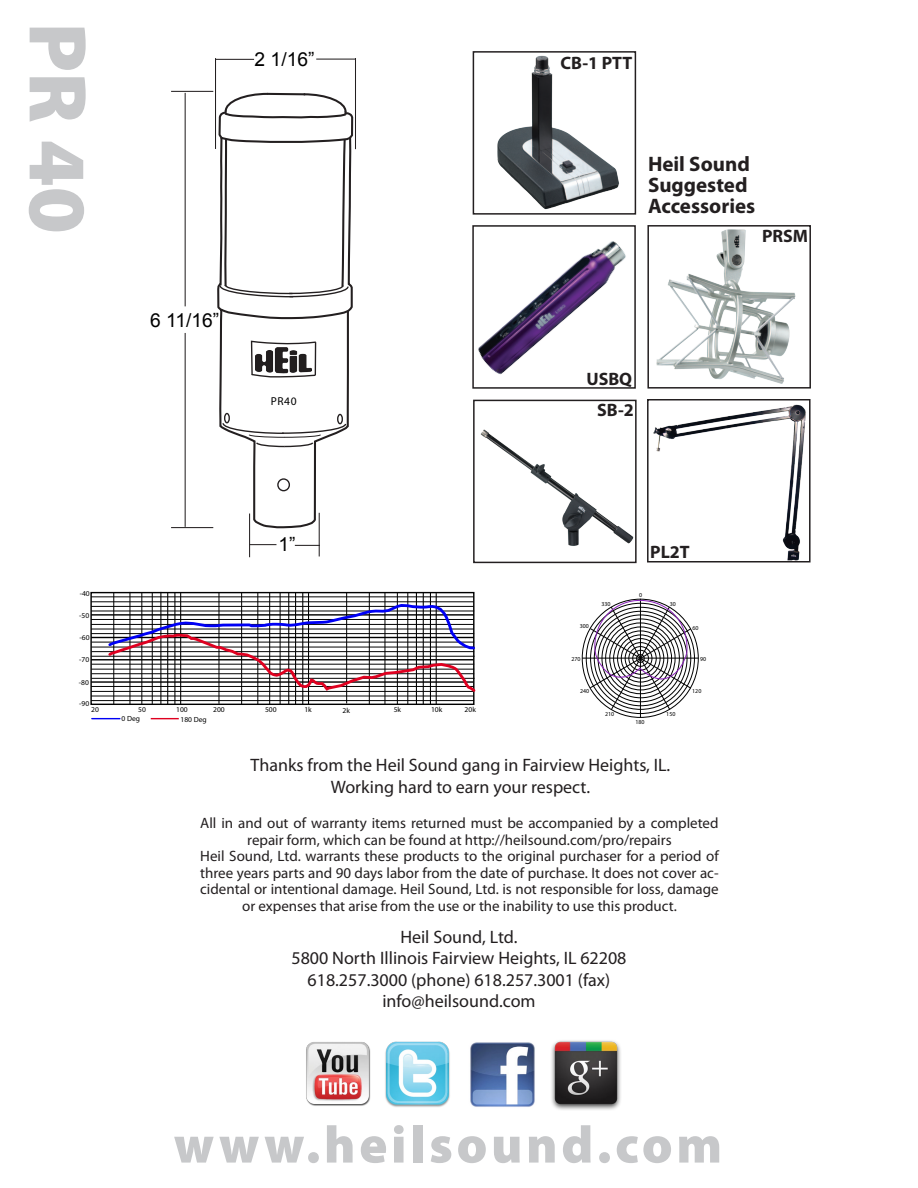
<style>
.page{position:relative;width:918px;height:1188px;background:#fff}
.page>*{position:absolute;margin:0;border:0;box-sizing:border-box;transform-origin:0 0}
.t1{font:900 82.5px "Myriad Pro";color:#c7c8ca}
.t2{font:900 52.5px "Myriad Pro";letter-spacing:.07em;color:#c7c8ca}
.t3{font:700 21px/21px "Myriad Pro";color:#231f20}
.t4{font:19.2px "Arial";color:#000}
.t5{font:18px "Myriad Pro";color:#231f20}
.t6{font:700 18px "Myriad Pro";color:#231f20}
.t7{font:15px/16.5px "Myriad Pro";color:#231f20;text-align:center}
.t8{font:11.55px "Myriad";color:#000}
.t9{font:7.35px "Myriad Pro";color:#000}
.t10{font:6px "Myriad Pro";color:#000}
</style>
<div class="page">
<hr style="left:640px;top:599px;width:1px;height:118px;background:#000">
<hr style="left:582px;top:658px;width:116px;height:1px;background:#000">
<svg style="left:589px;top:600px;width:103px;height:111px"></svg>
<div style="left:90px;top:592px;width:385px;height:113px;border:1px solid #000"></div>
<hr style="left:91px;top:614px;width:383px;height:2px;background:#000">
<hr style="left:91px;top:637px;width:383px;height:1px;background:#000">
<hr style="left:91px;top:659px;width:383px;height:1px;background:#000">
<hr style="left:91px;top:681px;width:382px;height:2px;background:#000">
<hr style="left:91px;top:596px;width:383px;height:1px;background:#000">
<hr style="left:91px;top:601px;width:383px;height:1px;background:#000">
<hr style="left:91px;top:606px;width:383px;height:1px;background:#000">
<hr style="left:91px;top:611px;width:383px;height:1px;background:#000">
<hr style="left:91px;top:619px;width:383px;height:1px;background:#000">
<hr style="left:91px;top:624px;width:383px;height:1px;background:#000">
<hr style="left:91px;top:629px;width:383px;height:1px;background:#000">
<hr style="left:91px;top:633px;width:383px;height:1px;background:#000">
<hr style="left:91px;top:642px;width:383px;height:1px;background:#000">
<hr style="left:91px;top:647px;width:383px;height:1px;background:#000">
<hr style="left:91px;top:651px;width:383px;height:1px;background:#000">
<hr style="left:91px;top:656px;width:384px;height:1px;background:#000">
<hr style="left:91px;top:664px;width:383px;height:1px;background:#000">
<hr style="left:91px;top:669px;width:383px;height:1px;background:#000">
<hr style="left:91px;top:673px;width:383px;height:1px;background:#000">
<hr style="left:91px;top:678px;width:384px;height:1px;background:#000">
<hr style="left:91px;top:686px;width:383px;height:1px;background:#000">
<hr style="left:91px;top:691px;width:383px;height:1px;background:#000">
<hr style="left:91px;top:696px;width:383px;height:1px;background:#000">
<hr style="left:91px;top:700px;width:383px;height:1px;background:#000">
<hr style="left:113px;top:592px;width:1px;height:112px;background:#000">
<hr style="left:130px;top:592px;width:1px;height:112px;background:#000">
<hr style="left:141px;top:592px;width:1px;height:112px;background:#000">
<hr style="left:152px;top:592px;width:1px;height:112px;background:#000">
<hr style="left:160px;top:592px;width:1px;height:112px;background:#000">
<hr style="left:167px;top:592px;width:1px;height:112px;background:#000">
<hr style="left:174px;top:592px;width:1px;height:112px;background:#000">
<hr style="left:180px;top:593px;width:1px;height:111px;background:#000">
<hr style="left:241px;top:593px;width:1px;height:111px;background:#000">
<hr style="left:257px;top:592px;width:1px;height:113px;background:#000">
<hr style="left:269px;top:593px;width:1px;height:111px;background:#000">
<hr style="left:280px;top:593px;width:1px;height:111px;background:#000">
<hr style="left:288px;top:592px;width:1px;height:112px;background:#000">
<hr style="left:295px;top:593px;width:1px;height:112px;background:#000">
<hr style="left:302px;top:593px;width:1px;height:111px;background:#000">
<hr style="left:308px;top:593px;width:1px;height:111px;background:#000">
<hr style="left:369px;top:593px;width:1px;height:111px;background:#000">
<hr style="left:385px;top:592px;width:1px;height:113px;background:#000">
<hr style="left:397px;top:593px;width:1px;height:111px;background:#000">
<hr style="left:407px;top:593px;width:1px;height:111px;background:#000">
<hr style="left:416px;top:592px;width:1px;height:112px;background:#000">
<hr style="left:423px;top:593px;width:1px;height:112px;background:#000">
<hr style="left:430px;top:593px;width:1px;height:111px;background:#000">
<hr style="left:436px;top:593px;width:1px;height:111px;background:#000">
<hr style="left:219px;top:592px;width:1px;height:112px;background:#000">
<hr style="left:346px;top:592px;width:1px;height:111px;background:#000">
<svg style="left:92px;top:718px;width:28px;height:1px"></svg>
<svg style="left:151px;top:718px;width:28px;height:1px"></svg>
<svg style="left:106px;top:603px;width:370px;height:91px"></svg>
<img style="left:497px;top:55px;width:122px;height:155px">
<div style="left:473px;top:51px;width:163px;height:164px;border:2px solid #231f20"></div>
<img style="left:478px;top:241px;width:148px;height:134px">
<div style="left:472px;top:225px;width:164px;height:164px;border:2px solid #231f20"></div>
<img style="left:480px;top:429px;width:154px;height:117px">
<div style="left:473px;top:400px;width:164px;height:163px;border:2px solid #231f20"></div>
<img style="left:653px;top:404px;width:153px;height:155px">
<div style="left:647px;top:399px;width:164px;height:163px;border:2px solid #231f20"></div>
<img style="left:656px;top:229px;width:140px;height:155px">
<div style="left:647px;top:225px;width:164px;height:164px;border:2px solid #231f20"></div>
<img style="left:385px;top:1041px;width:65px;height:66px">
<img style="left:306px;top:1042px;width:65px;height:64px">
<img style="left:551px;top:1040px;width:70px;height:70px">
<img style="left:470px;top:1042px;width:65px;height:65px">
<svg style="left:217px;top:298px;width:136px;height:232px"></svg>
<svg style="left:219px;top:307px;width:132px;height:13px"></svg>
<svg style="left:217px;top:92px;width:137px;height:206px"></svg>
<svg style="left:250px;top:340px;width:67px;height:38px"></svg>
<img style="left:255px;top:347px;width:56px;height:26px">
<svg style="left:222px;top:422px;width:125px;height:26px"></svg>
<div style="left:224px;top:413px;width:6px;height:10px;border:1px solid #231f20;border-radius:50%"></div>
<div style="left:337px;top:414px;width:6px;height:10px;border:1px solid #231f20;border-radius:50%"></div>
<div style="left:277px;top:478px;width:13px;height:13px;border:1px solid #231f20;border-radius:50%"></div>
<hr style="left:355px;top:58px;width:1px;height:91px;background:#231f20">
<hr style="left:185px;top:333px;width:1px;height:194px;background:#231f20">
<hr style="left:185px;top:93px;width:1px;height:213px;background:#231f20">
<hr style="left:171px;top:91px;width:42px;height:1px;background:#231f20">
<hr style="left:171px;top:527px;width:42px;height:1px;background:#231f20">
<hr style="left:215px;top:58px;width:1px;height:91px;background:#231f20">
<hr style="left:319px;top:513px;width:1px;height:43px;background:#231f20">
<hr style="left:249px;top:514px;width:1px;height:43px;background:#231f20">
<svg style="left:295px;top:545px;width:24px;height:1px"></svg>
<svg style="left:250px;top:544px;width:26px;height:1px"></svg>
<hr style="left:316px;top:59px;width:40px;height:1px;background:#231f20">
<hr style="left:215px;top:59px;width:39px;height:1px;background:#231f20">
<p class="t1" style="left:104px;top:22px;width:213px;rotate:90deg">PR 40</p>
<p class="t4" style="left:255px;top:49px;width:61px">2 1/16”</p>
<p class="t4" style="left:150px;top:309px;width:71px">6 11/16”</p>
<p class="t8" style="left:271px;top:396px;width:27px">PR40</p>
<p class="t6" style="left:561px;top:51px;width:73px">CB-1 PTT</p>
<p class="t3" style="left:648px;top:153px;width:103px">Heil Sound</p>
<p class="t3" style="left:648px;top:174px;width:109px">Suggested<br>Accessories</p>
<p class="t6" style="left:762px;top:224px;width:48px">PRSM</p>
<p class="t6" style="left:586px;top:367px;width:47px">USBQ</p>
<p class="t6" style="left:597px;top:398px;width:38px">SB-2</p>
<p class="t4" style="left:278px;top:533px;width:19px">1”</p>
<p class="t6" style="left:650px;top:540px;width:41px">PL2T</p>
<p class="t9" style="left:80px;top:589px;width:12px">-40</p>
<p class="t10" style="left:639px;top:592px;width:5px">0</p>
<p class="t9" style="left:79px;top:611px;width:12px">-50</p>
<p class="t9" style="left:80px;top:633px;width:12px">-60</p>
<p class="t9" style="left:79px;top:655px;width:12px">-70</p>
<p class="t9" style="left:79px;top:678px;width:12px">-80</p>
<p class="t9" style="left:79px;top:699px;width:12px">-90</p>
<p class="t9" style="left:91px;top:705px;width:9px">20</p>
<p class="t9" style="left:138px;top:705px;width:9px">50</p>
<p class="t9" style="left:176px;top:705px;width:13px">100</p>
<p class="t9" style="left:213px;top:705px;width:13px">200</p>
<p class="t9" style="left:265px;top:705px;width:13px">500</p>
<p class="t9" style="left:304px;top:705px;width:9px">1k</p>
<p class="t9" style="left:343px;top:706px;width:9px">2k</p>
<p class="t9" style="left:394px;top:705px;width:9px">5k</p>
<p class="t9" style="left:431px;top:705px;width:13px">10k</p>
<p class="t9" style="left:465px;top:705px;width:13px">20k</p>
<p class="t9" style="left:122px;top:714px;width:20px">0 Deg</p>
<p class="t9" style="left:181px;top:715px;width:28px">180 Deg</p>
<p class="t10" style="left:601px;top:601px;width:11px">330</p>
<p class="t10" style="left:670px;top:601px;width:8px">30</p>
<p class="t10" style="left:580px;top:623px;width:11px">300</p>
<p class="t10" style="left:572px;top:655px;width:11px">270</p>
<p class="t10" style="left:580px;top:688px;width:11px">240</p>
<p class="t10" style="left:666px;top:711px;width:11px">150</p>
<p class="t10" style="left:605px;top:711px;width:11px">210</p>
<p class="t10" style="left:636px;top:718px;width:11px">180</p>
<p class="t5" style="left:251px;top:754px;width:421px">Thanks from the Heil Sound gang in Fairview Heights, IL.</p>
<p class="t5" style="left:331px;top:775px;width:261px">Working hard to earn your respect.</p>
<p class="t10" style="left:692px;top:624px;width:8px">60</p>
<p class="t10" style="left:700px;top:655px;width:8px">90</p>
<p class="t10" style="left:692px;top:687px;width:11px">120</p>
<p class="t7" style="left:200px;top:815px;width:520px">All in and out of warranty items returned must be accompanied by a completed repair form, which can be found at http://heilsound.com/pro/repairs</p>
<p class="t7" style="left:200px;top:848px;width:520px">Heil Sound, Ltd. warrants these products to the original purchaser for a period of three years parts and 90 days labor from the date of purchase. It does not cover ac&shy;cidental or intentional damage. Heil Sound, Ltd. is not responsible for loss, damage or expenses that arise from the use or the inability to use this product.</p>
<p class="t5" style="left:400px;top:926px;width:119px">Heil Sound, Ltd.</p>
<p class="t5" style="left:291px;top:947px;width:337px">5800 North Illinois Fairview Heights, IL 62208</p>
<p class="t5" style="left:308px;top:969px;width:304px">618.257.3000 (phone) 618.257.3001 (fax)</p>
<p class="t5" style="left:382px;top:990px;width:155px">info@heilsound.com</p>
<p class="t2" style="left:174px;top:1115px;width:550px">www.heilsound.com</p>
</div>
